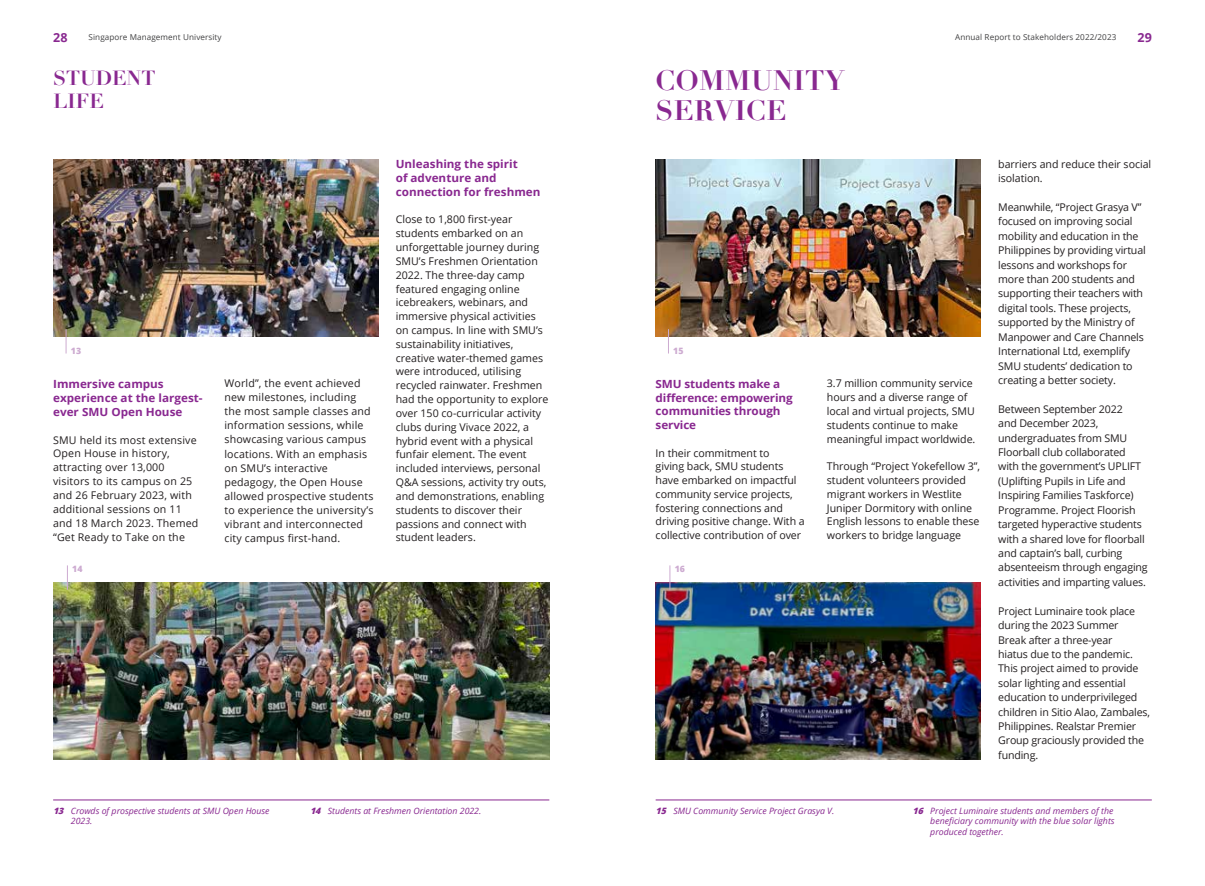
<style>
.page{position:relative;width:1205px;height:886px;background:#fff}
.page>*{position:absolute;margin:0;border:0;box-sizing:border-box;transform-origin:0 0}
.t1{font:700 27.5px/30px "Didot";letter-spacing:.015em;color:#892890}
.t2{font:700 20px/22.5px "Didot";color:#892890}
.t3{font:700 12.5px "Open Sans";color:#892890}
.t4{font:700 11.25px/13.8px "Open Sans";color:#892890;scale:1.04 1}
.t5{font:10.62px/14.4px "Open Sans";letter-spacing:-.005em;color:#231f20}
.t6{font:10.62px/14.1px "Open Sans";letter-spacing:.015em;color:#231f20}
.t7{font:italic 8.75px/10.5px "Open Sans";color:#892890}
.t8{font:800 8.75px "Open Sans";color:#cdabd1}
.t9{font:8.12px "Open Sans";letter-spacing:.01em;color:#414142}
.s1{font-weight:800}
</style>
<div class="page">
<img style="left:53px;top:582px;width:496px;height:177px">
<svg style="left:67px;top:565px;width:1px;height:25px"></svg>
<hr style="left:53px;top:800px;width:496px;height:1px;background:#892890">
<img style="left:53px;top:159px;width:325px;height:178px">
<svg style="left:66px;top:329px;width:1px;height:24px"></svg>
<hr style="left:656px;top:800px;width:496px;height:1px;background:#892890">
<img style="left:656px;top:159px;width:324px;height:178px">
<svg style="left:668px;top:329px;width:1px;height:24px"></svg>
<img style="left:656px;top:582px;width:324px;height:177px">
<svg style="left:669px;top:565px;width:1px;height:25px"></svg>
<p class="t3" style="left:53px;top:29px;width:16px">28</p>
<p class="t9" style="left:89px;top:32px;width:135px">Singapore Management University</p>
<p class="t9" style="left:955px;top:32px;width:163px">Annual Report to Stakeholders 2022/2023</p>
<p class="t3" style="left:1137px;top:29px;width:16px">29</p>
<h1 class="t1" style="left:656px;top:66px;width:190px">COMMUNITY<br>SERVICE</h1>
<h2 class="t2" style="left:53px;top:67px;width:104px">STUDENT<br>LIFE</h2>
<p class="t8" style="left:71px;top:344px;width:12px">13</p>
<p class="t4" style="left:53px;top:376px;width:145px">Immersive campus experience at the largest&shy;ever SMU Open House</p>
<p class="t6" style="left:53px;top:432px;width:147px">SMU held its most extensive<br>Open House in history, attracting over 13,000 visitors to its campus on 25 and 26 February 2023, with additional sessions on 11 and 18 March 2023. Themed “Get Ready to Take on the</p>
<p class="t8" style="left:72px;top:562px;width:12px">14</p>
<p class="t6" style="left:224px;top:376px;width:151px">World”, the event achieved new milestones, including the most sample classes and information sessions, while showcasing various campus locations. With an emphasis on SMU’s interactive pedagogy, the Open House allowed prospective students to experience the university’s vibrant and interconnected city campus first-hand.</p>
<p class="t4" style="left:396px;top:157px;width:141px">Unleashing the spirit<br>of adventure and connection for freshmen</p>
<p class="t5" style="left:396px;top:212px;width:154px;line-height:13.9px">Close to 1,800 first-year students embarked on an unforgettable journey during<br>SMU’s Freshmen Orientation<br>2022. The three-day camp featured engaging online icebreakers, webinars, and immersive physical activities on campus. In line with SMU’s sustainability initiatives, creative water-themed games were introduced, utilising recycled rainwater. Freshmen had the opportunity to explore over 150 co-curricular activity clubs during Vivace 2022, a hybrid event with a physical funfair element. The event included interviews, personal<br>Q&amp;A sessions, activity try outs, and demonstrations, enabling students to discover their passions and connect with student leaders.</p>
<p class="t7" style="left:71px;top:805px;width:200px;text-indent:-18px"><span class="s1">13</span> Crowds of prospective students at SMU Open House<br>2023.</p>
<p class="t7" style="left:310px;top:805px;width:173px"><span class="s1">14</span> Students at Freshmen Orientation 2022.</p>
<p class="t8" style="left:673px;top:344px;width:12px">15</p>
<p class="t4" style="left:656px;top:377px;width:133px">SMU students make a difference: empowering communities through service</p>
<p class="t5" style="left:656px;top:446px;width:151px;line-height:13.8px">In their commitment to<br>giving back, SMU students have embarked on impactful community service projects, fostering connections and driving positive change. With a collective contribution of over</p>
<p class="t8" style="left:675px;top:562px;width:12px">16</p>
<p class="t5" style="left:827px;top:376px;width:150px;line-height:13.8px">3.7 million community service hours and a diverse range of local and virtual projects, SMU students continue to make meaningful impact worldwide.</p>
<p class="t5" style="left:827px;top:459px;width:154px;line-height:13.8px">Through “Project Yokefellow 3”, student volunteers provided migrant workers in Westlite<br>Juniper Dormitory with online<br>English lessons to enable these workers to bridge language</p>
<p class="t5" style="left:998px;top:156px;width:154px">barriers and reduce their social isolation.</p>
<p class="t5" style="left:998px;top:200px;width:149px">Meanwhile, “Project Grasya V” focused on improving social mobility and education in the<br>Philippines by providing virtual lessons and workshops for more than 200 students and supporting their teachers with digital tools. These projects, supported by the Ministry of<br>Manpower and Care Channels<br>International Ltd, exemplify<br>SMU students’ dedication to creating a better society.</p>
<p class="t5" style="left:998px;top:401px;width:151px">Between September 2022<br>and December 2023, undergraduates from SMU<br>Floorball club collaborated with the government’s UPLIFT (Uplifting Pupils in Life and<br>Inspiring Families Taskforce)<br>Programme. Project Floorish targeted hyperactive students with a shared love for floorball and captain’s ball, curbing absenteeism through engaging activities and imparting values.</p>
<p class="t5" style="left:998px;top:603px;width:153px">Project Luminaire took place during the 2023 Summer<br>Break after a three-year<br>hiatus due to the pandemic.<br>This project aimed to provide solar lighting and essential education to underprivileged children in Sitio Alao, Zambales,<br>Philippines. Realstar Premier<br>Group graciously provided the funding.</p>
<p class="t7" style="left:656px;top:805px;width:180px"><span class="s1">15</span> SMU Community Service Project Grasya V.</p>
<p class="t7" style="left:930px;top:805px;width:186px;text-indent:-18px"><span class="s1">16</span> Project Luminaire students and members of the beneficiary community with the blue solar lights produced together.</p>
</div>
